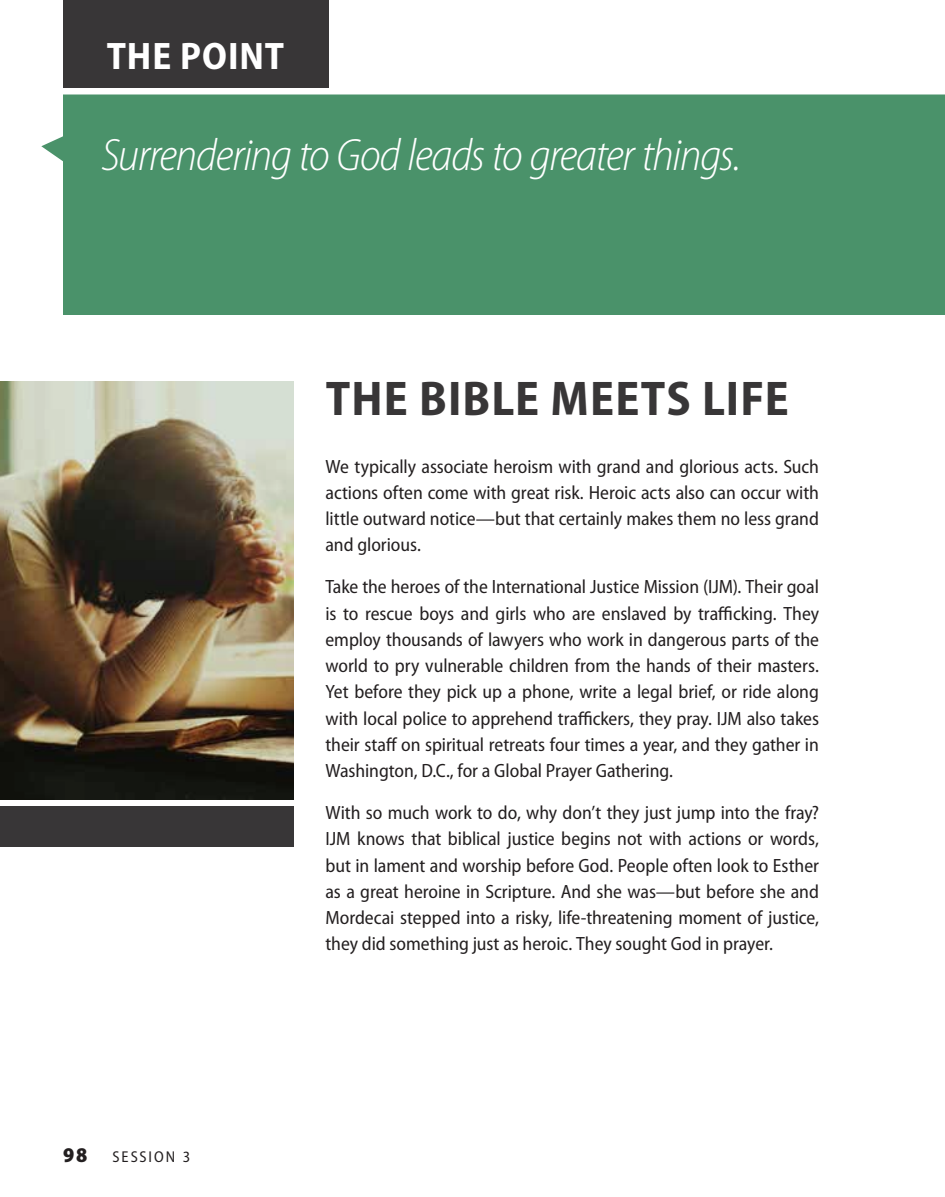
<style>
.page{position:relative;width:945px;height:1197px;background:#fff}
.page>*{position:absolute;margin:0;border:0;box-sizing:border-box;transform-origin:0 0}
.t1{font:700 semi-condensed 49px "Myriad Pro";letter-spacing:.025em;color:#383637}
.t2{font:italic 300 semi-condensed 45.5px "Myriad Pro";letter-spacing:-.025em;color:#fff}
.t3{font:700 semi-condensed 38.5px "Myriad Pro";letter-spacing:.025em;color:#fff}
.t4{font:900 semi-condensed 21px "Myriad Pro";color:#231f20}
.t5{font:semi-condensed 19.25px/26.2px "Myriad Pro";letter-spacing:-.005em;color:#231f20;text-align:justify}
.t6{font:semi-condensed 15.75px "Myriad Pro";letter-spacing:.12em;color:#231f20}
</style>
<div class="page">
<div style="left:63px;top:0;width:265px;height:88px;background:#383637"></div>
<div style="left:41px;top:94px;width:904px;height:221px;background:#4a926a"></div>
<div style="left:0;top:807px;width:294px;height:40px;background:#383637"></div>
<img style="left:0;top:382px;width:294px;height:418px">
<h3 class="t3" style="left:107px;top:34px;width:179px">THE POINT</h3>
<h2 class="t2" style="left:101px;top:131px;width:641px">Surrendering to God leads to greater things.</h2>
<h1 class="t1" style="left:326px;top:371px;width:464px">THE BIBLE MEETS LIFE</h1>
<p class="t4" style="left:63px;top:1143px;width:26px">98</p>
<p class="t6" style="left:113px;top:1149px;width:79px">SESSION 3</p>
<p class="t5" style="left:326px;top:453px;width:495px">We typically associate heroism with grand and glorious acts. Such actions often come with great risk. Heroic acts also can occur with little outward notice—but that certainly makes them no less grand and glorious.</p>
<p class="t5" style="left:326px;top:574px;width:495px">Take the heroes of the International Justice Mission (IJM). Their goal is to rescue boys and girls who are enslaved by trafficking. They employ thousands of lawyers who work in dangerous parts of the world to pry vulnerable children from the hands of their masters.<br>Yet before they pick up a phone, write a legal brief, or ride along with local police to apprehend traffickers, they pray. IJM also takes their staff on spiritual retreats four times a year, and they gather in Washington, D.C., for a Global Prayer Gathering.</p>
<p class="t5" style="left:326px;top:800px;width:495px">With so much work to do, why don’t they just jump into the fray?<br>IJM knows that biblical justice begins not with actions or words, but in lament and worship before God. People often look to Esther as a great heroine in Scripture. And she was—but before she and Mordecai stepped into a risky, life-threatening moment of justice, they did something just as heroic. They sought God in prayer.</p>
</div>
